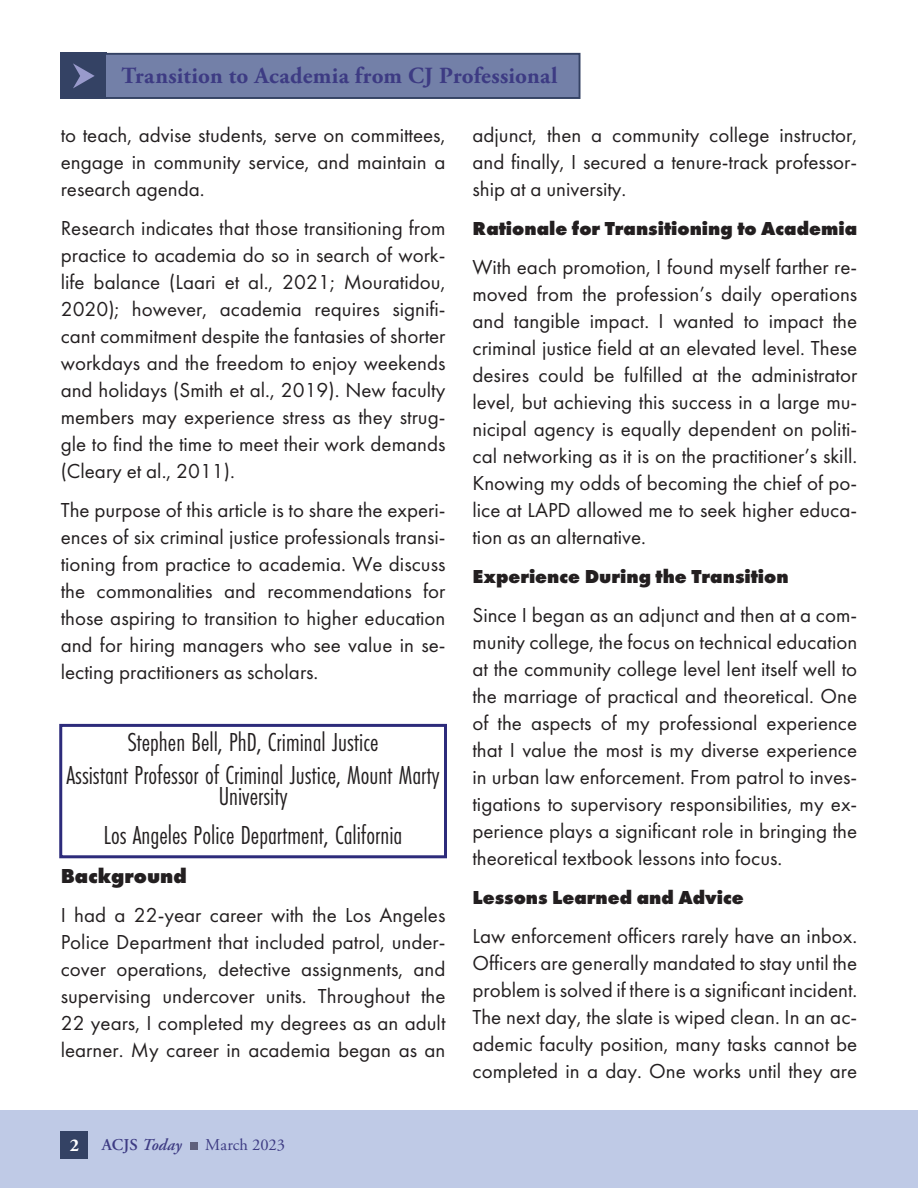
<style>
.page{position:relative;width:918px;height:1188px;background:#fff}
.page>*{position:absolute;margin:0;border:0;box-sizing:border-box;transform-origin:0 0}
.t1{font:27px/21px "Futura PT Cond";color:#231f20;text-align:center}
.Section__Head{font:700 23.1px "Adobe Garamond Pro";letter-spacing:.01em;color:#3d3b83}
.t2{font:21px/27px "Futura PT";color:#231f20;text-align:justify}
.t3{font:800 21px "Futura PT";color:#231f20}
.t4{font:800 19.5px "Futura PT";color:#231f20}
.Body{font:700 18px "Adobe Garamond Pro";color:#fff}
.Body-2{font:italic 600 16.5px "Adobe Garamond Pro";letter-spacing:.005em;color:#3d3b83}
.Body-3{font:16.5px "Adobe Garamond Pro";letter-spacing:.005em;color:#3d3b83}
.s1{font-style:normal}
</style>
<div class="page">
<div style="left:0;top:1110px;width:918px;height:78px;background:#bfcae6"></div>
<div style="left:61px;top:1131px;width:27px;height:27px;background:#344264"></div>
<div style="left:190px;top:1142px;width:7px;height:7px;background:#60617c"></div>
<div style="left:61px;top:53px;width:46px;height:46px;background:#344264"></div>
<svg style="left:73px;top:63px;width:22px;height:25px"></svg>
<div style="left:104px;top:53px;width:477px;height:46px;background:#7380a8;border:2px solid #344264"></div>
<div style="left:59px;top:724px;width:388px;height:134px;border:3px solid #2d2b7b"></div>
<p class="Section__Head" style="left:121px;top:62px;width:438px">Transition to Academia from CJ Professional</p>
<p class="t2" style="left:61px;top:121px;width:386px">to teach, advise students, serve on committees, engage in community service, and maintain a research agenda.</p>
<p class="t2" style="left:61px;top:214px;width:386px">Research indicates that those transitioning from practice to academia do so in search of work&shy;life balance (Laari et al., 2021; Mouratidou, 2020); however, academia requires signifi&shy;cant commitment despite the fantasies of shorter workdays and the freedom to enjoy weekends and holidays (Smith et al., 2019). New faculty members may experience stress as they strug&shy;gle to find the time to meet their work demands (Cleary et al., 2011).</p>
<p class="t2" style="left:61px;top:496px;width:386px">The purpose of this article is to share the experi&shy;ences of six criminal justice professionals transi&shy;tioning from practice to academia. We discuss the commonalities and recommendations for those aspiring to transition to higher education and for hiring managers who see value in se&shy;lecting practitioners as scholars.</p>
<p class="t1" style="left:128px;top:732px;width:252px">Stephen Bell, PhD, Criminal Justice</p>
<p class="t1" style="left:67px;top:765px;width:375px">Assistant Professor of Criminal Justice, Mount Marty<br>University</p>
<p class="t1" style="left:104px;top:825px;width:300px">Los Angeles Police Department, California</p>
<p class="t3" style="left:61px;top:863px;width:128px">Background</p>
<p class="t2" style="left:61px;top:901px;width:386px">I had a 22-year career with the Los Angeles Police Department that included patrol, under&shy;cover operations, detective assignments, and supervising undercover units. Throughout the 22 years, I completed my degrees as an adult learner. My career in academia began as an</p>
<p class="Body" style="left:70px;top:1135px;width:11px">2</p>
<p class="Body-2" style="left:102px;top:1135px;width:81px"><span class="s1">ACJS</span> Today</p>
<p class="Body-3" style="left:205px;top:1135px;width:81px">March 2023</p>
<p class="t2" style="left:472px;top:121px;width:386px">adjunct, then a community college instructor, and finally, I secured a tenure-track professor&shy;ship at a university.</p>
<p class="t4" style="left:472px;top:216px;width:386px">Rationale for Transitioning to Academia</p>
<p class="t2" style="left:472px;top:253px;width:386px">With each promotion, I found myself farther re&shy;moved from the profession’s daily operations and tangible impact. I wanted to impact the criminal justice field at an elevated level. These desires could be fulfilled at the administrator level, but achieving this success in a large mu&shy;nicipal agency is equally dependent on politi&shy;cal networking as it is on the practitioner’s skill.<br>Knowing my odds of becoming the chief of po&shy;lice at LAPD allowed me to seek higher educa&shy;tion as an alternative.</p>
<p class="t4" style="left:472px;top:564px;width:318px">Experience During the Transition</p>
<p class="t2" style="left:472px;top:601px;width:386px">Since I began as an adjunct and then at a com&shy;munity college, the focus on technical education at the community college level lent itself well to the marriage of practical and theoretical. One of the aspects of my professional experience that I value the most is my diverse experience in urban law enforcement. From patrol to inves&shy;tigations to supervisory responsibilities, my ex&shy;perience plays a significant role in bringing the theoretical textbook lessons into focus.</p>
<p class="t4" style="left:472px;top:885px;width:273px">Lessons Learned and Advice</p>
<p class="t2" style="left:472px;top:922px;width:386px">Law enforcement officers rarely have an inbox.<br>Officers are generally mandated to stay until the problem is solved if there is a significant incident.<br>The next day, the slate is wiped clean. In an ac&shy;ademic faculty position, many tasks cannot be completed in a day. One works until they are</p>
</div>
